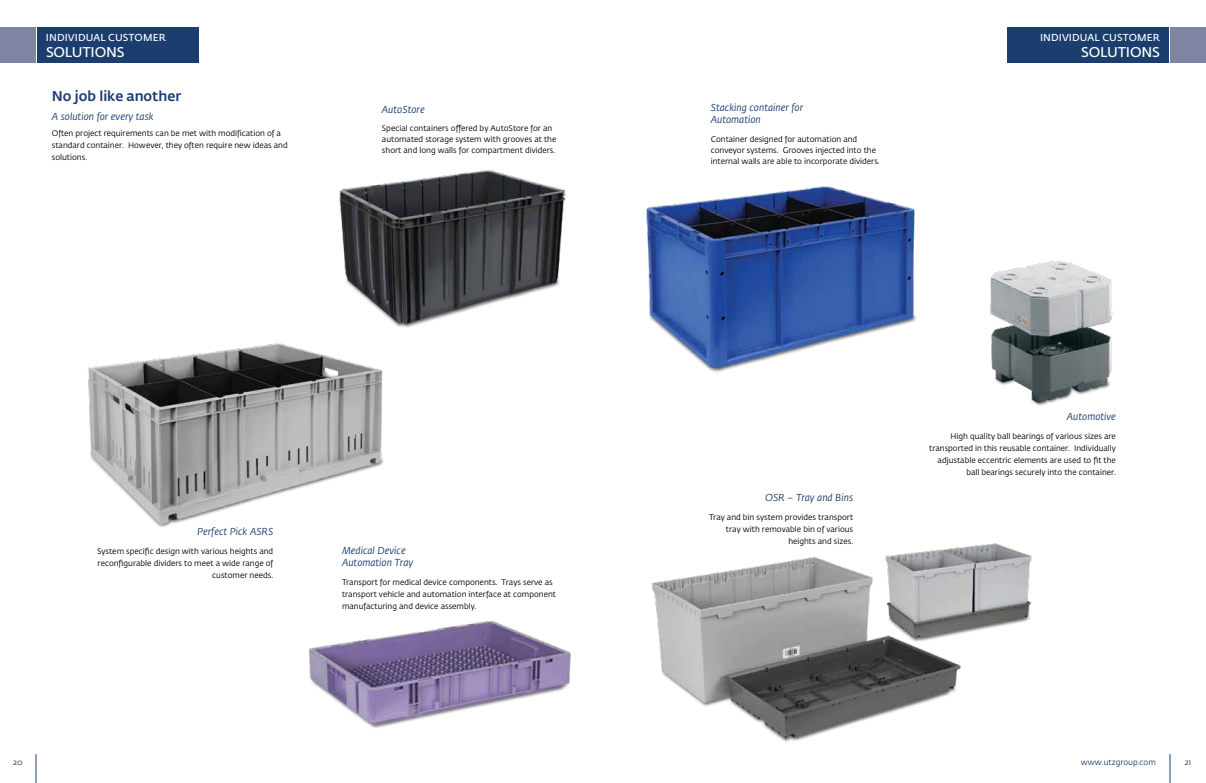
<style>
.page{position:relative;width:1206px;height:783px;background:#fff}
.page>*{position:absolute;margin:0;border:0;box-sizing:border-box;transform-origin:0 0}
.t1{font:600 14px "Fedra Sans Pro";letter-spacing:-.015em;color:#fff}
.t2{font:500 14px "Fedra Sans Pro";color:#1b3e6f}
.t3{font:italic 10px/12px "Fedra Sans Pro";color:#1b3e6f}
.t4{font:600 10px "Fedra Sans Pro";letter-spacing:.01em;color:#fff}
.t5{font:8px/12px "Fedra Sans Pro";color:#000}
.t6{font:8px "Fedra Sans Pro";color:#1b3e6f}
</style>
<div class="page">
<svg style="left:1170px;top:754px;width:1px;height:29px"></svg>
<svg style="left:36px;top:754px;width:1px;height:29px"></svg>
<img style="left:339px;top:170px;width:227px;height:158px">
<img style="left:88px;top:343px;width:296px;height:184px">
<img style="left:309px;top:621px;width:262px;height:107px">
<div style="left:0;top:27px;width:36px;height:36px;background:#7f83a4"></div>
<div style="left:37px;top:27px;width:162px;height:36px;background:#1b3e6f"></div>
<img style="left:651px;top:556px;width:310px;height:186px">
<img style="left:867px;top:543px;width:165px;height:110px">
<img style="left:646px;top:186px;width:270px;height:186px">
<img style="left:990px;top:260px;width:123px;height:146px">
<div style="left:1170px;top:27px;width:36px;height:36px;background:#7f83a4"></div>
<div style="left:1007px;top:27px;width:162px;height:36px;background:#1b3e6f"></div>
<p class="t4" style="left:46px;top:30px;width:121px">INDIVIDUAL CUSTOMER</p>
<h1 class="t1" style="left:46px;top:42px;width:80px">SOLUTIONS</h1>
<h1 class="t2" style="left:52px;top:86px;width:131px">No job like another</h1>
<p class="t3" style="left:52px;top:110px;width:103px">A solution for every task</p>
<p class="t5" style="left:52px;top:127px;width:237px">Often project requirements can be met with modification of a standard container. However, they often require new ideas and solutions.</p>
<p class="t3" style="left:382px;top:103px;width:44px">AutoStore</p>
<p class="t5" style="left:382px;top:123px;width:176px;line-height:11px">Special containers offered by AutoStore for an automated storage system with grooves at the short and long walls for compartment dividers.</p>
<p class="t3" style="left:197px;top:525px;width:78px">Perfect Pick ASRS</p>
<p class="t5" style="left:97px;top:545px;width:178px;text-align:right">System specific design with various heights and reconfigurable dividers to meet a wide range of customer needs.</p>
<p class="t3" style="left:342px;top:544px;width:73px">Medical Device<br>Automation Tray</p>
<p class="t5" style="left:342px;top:576px;width:216px">Transport for medical device components. Trays serve as transport vehicle and automation interface at component manufacturing and device assembly.</p>
<p class="t3" style="left:711px;top:102px;width:94px">Stacking container for<br>Automation</p>
<p class="t5" style="left:711px;top:133px;width:171px;line-height:11px">Container designed for automation and conveyor systems. Grooves injected into the internal walls are able to incorporate dividers.</p>
<p class="t4" style="left:1040px;top:30px;width:121px">INDIVIDUAL CUSTOMER</p>
<h1 class="t1" style="left:1081px;top:42px;width:80px">SOLUTIONS</h1>
<p class="t3" style="left:765px;top:491px;width:90px">OSR – Tray and Bins</p>
<p class="t5" style="left:709px;top:511px;width:146px;text-align:right">Tray and bin system provides transport tray with removable bin of various heights and sizes.</p>
<p class="t3" style="left:1067px;top:410px;width:51px">Automotive</p>
<p class="t5" style="left:929px;top:430px;width:188px;text-align:right">High quality ball bearings of various sizes are transported in this reusable container. Individually adjustable eccentric elements are used to fit the ball bearings securely into the container.</p>
<p class="t6" style="left:13px;top:756px;width:11px">20</p>
<p class="t6" style="left:1081px;top:757px;width:77px">www.utzgroup.com</p>
<p class="t6" style="left:1185px;top:756px;width:8px">21</p>
</div>
